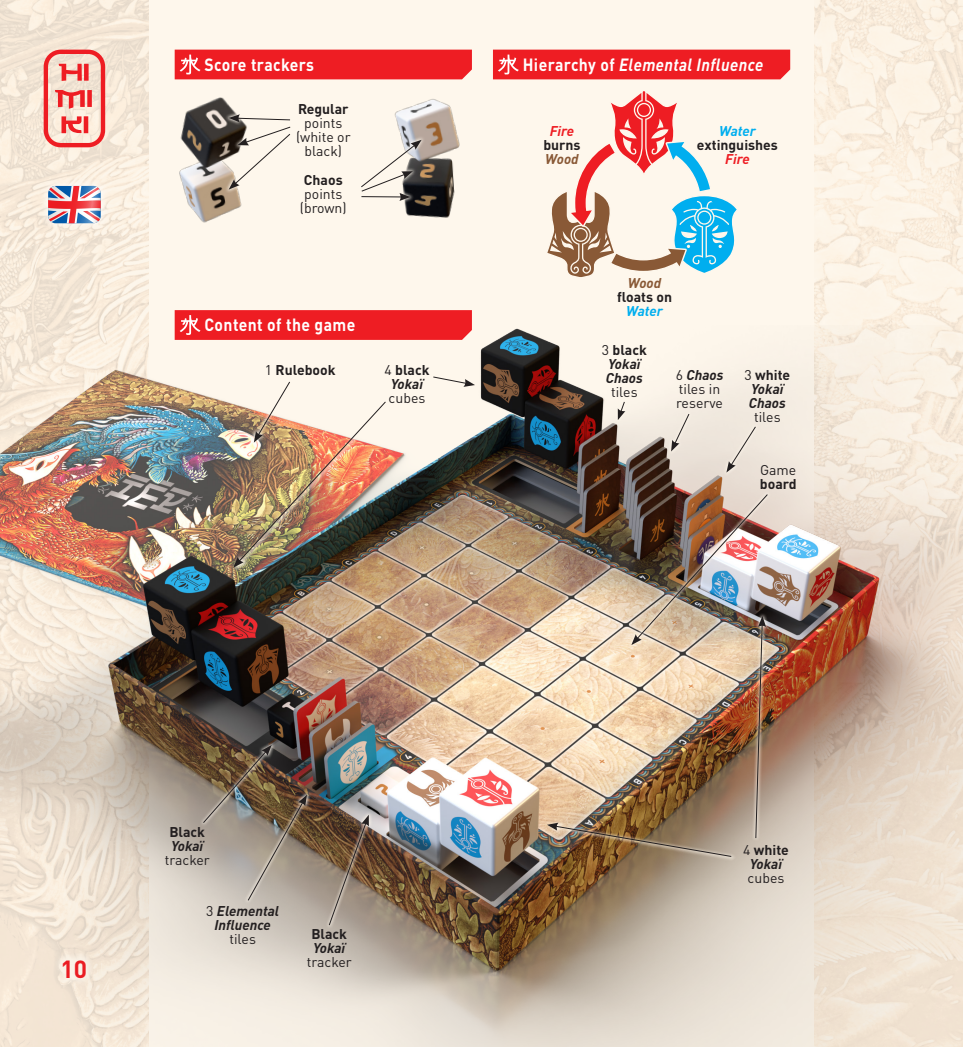
<style>
.page{position:relative;width:963px;height:1047px;background:#fff}
.page>*{position:absolute;margin:0;border:0;box-sizing:border-box;transform-origin:0 0}
.t1{font:700 24.5px "DIN Pro";color:#ee1d23}
.t2{font:700 17.5px "DIN Pro";letter-spacing:.025em;color:#fff;scale:.9 1}
.t3{font:italic 700 17.5px "DIN Pro";letter-spacing:.025em;color:#fff;scale:.9 1}
.t4{font:14px/14px "DIN Pro";color:#231f20;text-align:center}
.t5{font:700 14px/14px "DIN Pro";color:#231f20;text-align:center}
.t6{font:italic 700 14px/14px "DIN Pro";color:#231f20;text-align:center}
.s1{font-style:normal}
.s2{font-weight:700}
.s3{font-weight:400}
.s4{font-weight:700;font-style:italic}
.s5{font-style:italic;color:#ee1d23}
.s6{font-style:italic;color:#895936}
.s7{font-style:italic;color:#00aeef}
.s8{font-weight:400;font-style:normal}
</style>
<div class="page">
<div style="left:0;top:0;width:962px;height:1047px;background:#fef7ec"></div>
<img style="left:0;top:0;width:149px;height:325px">
<img style="left:814px;top:0;width:148px;height:325px">
<svg style="left:61px;top:116px;width:27px;height:17px"></svg>
<svg style="left:55px;top:90px;width:37px;height:19px"></svg>
<svg style="left:59px;top:64px;width:30px;height:17px"></svg>
<div style="left:44px;top:50px;width:61px;height:97px;border:4px solid #ee1d23;border-radius:15px"></div>
<img style="left:0;top:325px;width:962px;height:722px">
<svg style="left:39px;top:177px;width:71px;height:55px;fill:#fbf0e2"></svg>
<svg style="left:48px;top:186px;width:53px;height:37px;background:#b88499"></svg>
<svg style="left:175px;top:310px;width:297px;height:30px;background:#ee2328"></svg>
<div style="left:493px;top:50px;width:297px;height:29px;background:#ee1d23"></div>
<div style="left:175px;top:50px;width:297px;height:29px;background:#ee1d23"></div>
<svg style="left:547px;top:91px;width:190px;height:186px"></svg>
<div style="left:250px;top:378px;width:44px;height:68px;background:#fef7ec"></div>
<svg style="left:768px;top:648px;width:1px;height:194px"></svg>
<div style="left:614px;top:398px;width:15px;height:26px;background:#fef7ec"></div>
<svg style="left:617px;top:401px;width:8px;height:19px"></svg>
<div style="left:667px;top:410px;width:26px;height:45px;background:#f0e8de"></div>
<svg style="left:671px;top:414px;width:19px;height:37px"></svg>
<svg style="left:325px;top:811px;width:48px;height:118px"></svg>
<svg style="left:328px;top:815px;width:41px;height:111px;background:#826e5d"></svg>
<svg style="left:199px;top:741px;width:76px;height:86px"></svg>
<svg style="left:244px;top:791px;width:67px;height:113px"></svg>
<svg style="left:202px;top:745px;width:105px;height:156px;background:#8c7e6f"></svg>
<div style="left:722px;top:423px;width:37px;height:53px;background:#ede4da"></div>
<svg style="left:726px;top:426px;width:30px;height:46px"></svg>
<svg style="left:627px;top:490px;width:144px;height:158px"></svg>
<img style="left:203px;top:381px;width:213px;height:193px">
<img style="left:541px;top:493px;width:227px;height:446px">
<div style="left:429px;top:373px;width:49px;height:18px;background:#fef7ec"></div>
<svg style="left:433px;top:376px;width:42px;height:11px"></svg>
<img style="left:179px;top:97px;width:63px;height:126px">
<img style="left:394px;top:99px;width:66px;height:119px">
<svg style="left:225px;top:110px;width:17px;height:16px"></svg>
<svg style="left:394px;top:136px;width:31px;height:55px"></svg>
<svg style="left:225px;top:130px;width:17px;height:64px"></svg>
<svg style="left:229px;top:114px;width:62px;height:76px"></svg>
<div style="left:357px;top:189px;width:57px;height:16px;background:#fef7ec"></div>
<svg style="left:361px;top:140px;width:60px;height:61px"></svg>
<p class="t2" style="left:204px;top:50px;width:123px">Score trackers</p>
<p class="t3" style="left:522px;top:50px;width:269px"><span class="s1">Hierarchy of</span> Elemental Influence</p>
<p class="t4" style="left:296px;top:101px;width:56px"><span class="s2">Regular </span>points (white or black)</p>
<p class="t4" style="left:300px;top:172px;width:48px"><span class="s2">Chaos </span>points (brown)</p>
<p class="t2" style="left:204px;top:310px;width:169px">Content of the game</p>
<p class="t5" style="left:265px;top:361px;width:72px"><span class="s3">1</span> Rulebook</p>
<p class="t4" style="left:384px;top:361px;width:47px">4 <span class="s2">black<br></span><span class="s4">Yokaï </span>cubes</p>
<p class="t5" style="left:543px;top:122px;width:39px"><span class="s5">Fire </span>burns<br><span class="s6">Wood</span></p>
<p class="t5" style="left:697px;top:122px;width:82px"><span class="s7">Water </span>extinguishes<br><span class="s5">Fire</span></p>
<p class="t5" style="left:617px;top:275px;width:56px"><span class="s6">Wood </span>floats on<br><span class="s7">Water</span></p>
<p class="t6" style="left:601px;top:341px;width:47px"><span class="s8">3</span> <span class="s1">black<br></span>Yokaï<br>Chaos <span class="s8">tiles</span></p>
<p class="t4" style="left:675px;top:367px;width:49px;text-align:left">6 <span class="s4">Chaos </span>tiles in reserve</p>
<p class="t6" style="left:744px;top:366px;width:47px"><span class="s8">3</span> <span class="s1">white<br></span>Yokaï<br>Chaos <span class="s8">tiles</span></p>
<p class="t5" style="left:759px;top:461px;width:38px;text-align:left"><span class="s3">Game </span>board</p>
<h1 class="t1" style="left:60px;top:948px;width:28px">10</h1>
<p class="t4" style="left:165px;top:823px;width:46px"><span class="s2">Black<br></span><span class="s4">Yokaï </span>tracker</p>
<p class="t6" style="left:206px;top:902px;width:75px"><span class="s8">3</span> Elemental<br>Influence <span class="s8">tiles</span></p>
<p class="t4" style="left:307px;top:925px;width:46px"><span class="s2">Black<br></span><span class="s4">Yokaï </span>tracker</p>
<p class="t4" style="left:743px;top:842px;width:47px">4 <span class="s2">white<br></span><span class="s4">Yokaï </span>cubes</p>
</div>
